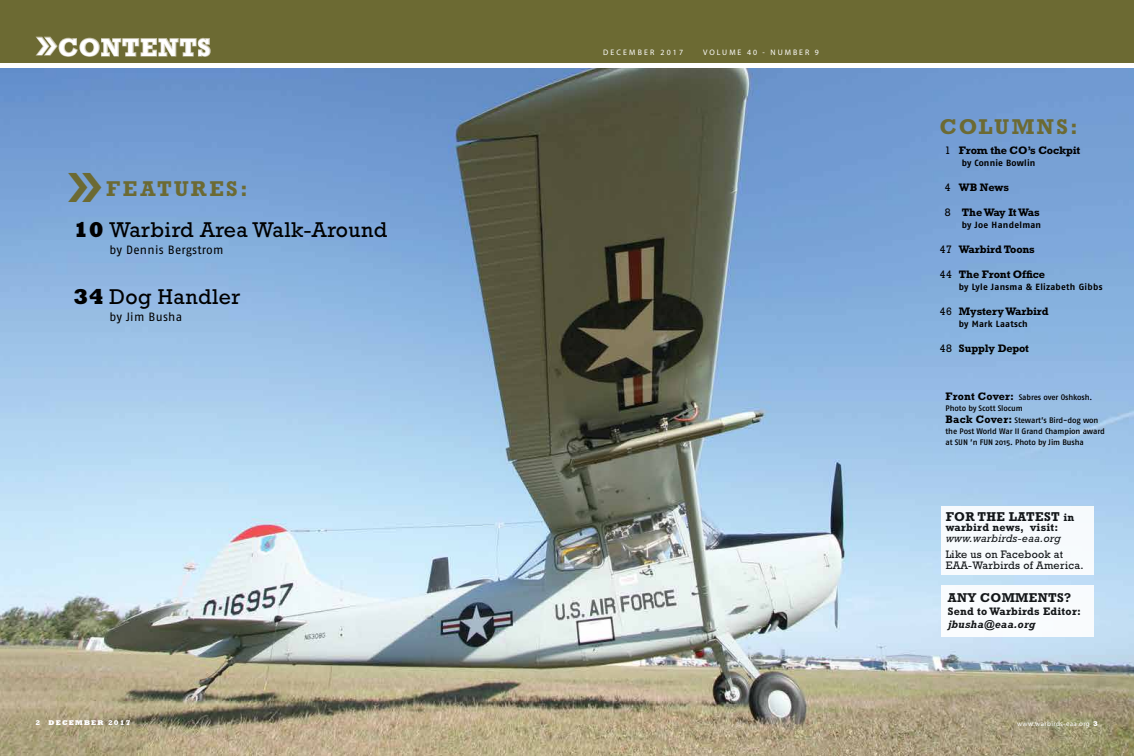
<style>
.page{position:relative;width:1134px;height:756px;background:#fff}
.page>*{position:absolute;margin:0;border:0;box-sizing:border-box;transform-origin:0 0}
.t1{font:700 25px "Rockwell Std";letter-spacing:.05em;color:#fff}
.t2{font:21.8px "Rockwell Std";letter-spacing:.025em;color:#000}
.t3{font:700 21.8px "Rockwell Std";letter-spacing:.1em;color:#6c6a33}
.t4{font:700 13px "Rockwell Std";letter-spacing:.025em;color:#000}
.t5{font:12px "Fago OT";letter-spacing:.02em;color:#000}
.t6{font:700 11px "Rockwell Std";letter-spacing:-.01em;color:#000}
.t7{font:11px/11px "Rockwell Std";letter-spacing:.025em;color:#000}
.t8{font:700 11px "Rockwell Std";letter-spacing:.025em;color:#000}
.t9{font:italic 11px "Rockwell Std";letter-spacing:.025em;color:#000}
.t10{font:italic 700 11px "Rockwell Std";letter-spacing:.025em;color:#000}
.t11{font:700 9px "Fago OT";letter-spacing:.025em;color:#000}
.t12{font:500 8px/11px "Fago OT";letter-spacing:-.015em;color:#000}
.t13{font:8px "Myriad Pro";letter-spacing:.25em;color:#fff}
.t14{font:8px "Myriad Pro";letter-spacing:.28em;color:#fff}
.t15{font:7px "Myriad Pro";letter-spacing:.05em;color:#fff}
.t16{font:800 7px "Rockwell Std";letter-spacing:.16em;color:#fff}
.s1{font-weight:800}
.s2{font-weight:400}
.s3{font-family:"Rockwell Std";font-weight:700;font-size:11px}
.s4{font-size:11px}
.s5{font-family:"Rockwell Std";font-weight:800}
</style>
<div class="page">
<img style="left:0;top:68px;width:1134px;height:688px">
<div style="left:0;top:0;width:1134px;height:63px;background:#6c6a33"></div>
<svg style="left:35px;top:36px;width:176px;height:21px"></svg>
<div style="left:941px;top:506px;width:153px;height:69px;background:#f7fbfd"></div>
<div style="left:941px;top:585px;width:153px;height:52px;background:#fff"></div>
<h1 class="t1" style="left:36px;top:33px;width:176px">❯❯CONTENTS</h1>
<h2 class="t3" style="left:67px;top:176px;width:182px">❯❯FEATURES:</h2>
<h2 class="t2" style="left:73px;top:217px;width:315px"><span class="s1">10</span> Warbird Area Walk-Around</h2>
<h3 class="t5" style="left:109px;top:243px;width:116px">by Dennis Bergstrom</h3>
<h2 class="t2" style="left:73px;top:284px;width:169px"><span class="s1">34</span> Dog Handler</h2>
<h3 class="t5" style="left:109px;top:310px;width:74px">by Jim Busha</h3>
<p class="t14" style="left:603px;top:47px;width:82px">DECEMBER 2017</p>
<p class="t13" style="left:703px;top:47px;width:117px">VOLUME 40 - NUMBER 9</p>
<h2 class="t3" style="left:940px;top:113px;width:139px">COLUMNS:</h2>
<h3 class="t6" style="left:945px;top:143px;width:137px"><span class="s2">1</span> From the CO’s Cockpit</h3>
<p class="t11" style="left:962px;top:157px;width:75px">by Connie Bowlin</p>
<h3 class="t6" style="left:945px;top:180px;width:66px"><span class="s2">4</span> WB News</h3>
<h3 class="t6" style="left:945px;top:205px;width:96px"><span class="s2">8</span> The Way It Was</h3>
<p class="t11" style="left:962px;top:219px;width:81px">by Joe Handelman</p>
<h3 class="t6" style="left:940px;top:242px;width:96px"><span class="s2">47</span> Warbird Toons</h3>
<h3 class="t6" style="left:940px;top:267px;width:107px"><span class="s2">44</span> The Front Office</h3>
<p class="t11" style="left:959px;top:281px;width:145px">by Lyle Jansma &amp; Elizabeth Gibbs</p>
<h3 class="t6" style="left:940px;top:304px;width:110px"><span class="s2">46</span> Mystery Warbird</h3>
<p class="t11" style="left:959px;top:318px;width:70px">by Mark Laatsch</p>
<h3 class="t6" style="left:940px;top:341px;width:91px"><span class="s2">48</span> Supply Depot</h3>
<p class="t12" style="left:945px;top:392px;width:148px"><span class="s3">Front Cover:</span> Sabres over Oshkosh.<br>Photo by Scott Slocum</p>
<p class="t12" style="left:945px;top:415px;width:161px"><span class="s3">Back Cover:</span> Stewart’s Bird-dog won the Post World War II Grand Champion award at SUN ’n FUN 2015. Photo by Jim Busha</p>
<h3 class="t4" style="left:946px;top:509px;width:130px">FOR THE LATEST <span class="s4">in</span></h3>
<h3 class="t8" style="left:946px;top:521px;width:114px">warbird news, visit:</h3>
<h3 class="t9" style="left:946px;top:532px;width:116px">www.warbirds-eaa.org</h3>
<h3 class="t7" style="left:946px;top:549px;width:139px">Like us on Facebook at<br>EAA-Warbirds of America.</h3>
<h3 class="t4" style="left:948px;top:590px;width:125px">ANY COMMENTS?</h3>
<h3 class="t8" style="left:948px;top:605px;width:135px">Send to Warbirds Editor:</h3>
<h3 class="t10" style="left:948px;top:618px;width:89px">jbusha@eaa.org</h3>
<p class="t16" style="left:36px;top:718px;width:97px">2 DECEMBER 2017</p>
<p class="t15" style="left:1017px;top:719px;width:82px">www.warbirds-eaa.org <span class="s5">3</span></p>
</div>
